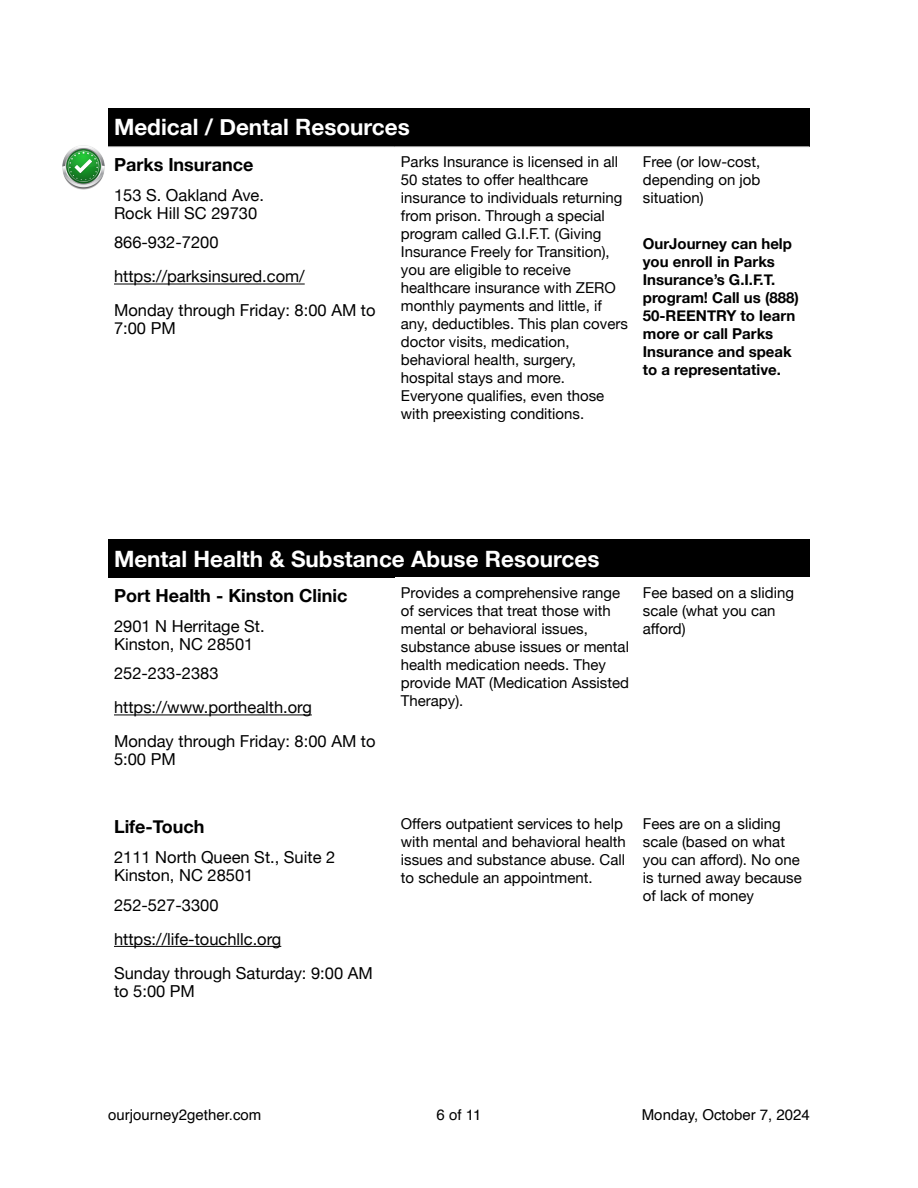
<style>
.page{position:relative;width:918px;height:1188px;background:#fff}
.page>*{position:absolute;margin:0;border:0;box-sizing:border-box;transform-origin:0 0}
.t1{font:700 22.5px "Helvetica Neue";color:#fff}
.t2{font:700 18px "Helvetica Neue";color:#000}
.t3{font:16.5px/34px "Helvetica Neue";color:#000}
.t4{font:15px/18px "Helvetica Neue";color:#000}
.t5{font:700 15px/18px "Helvetica Neue";color:#000}
.t6{font:15px "Helvetica";color:#000}
</style>
<div class="page">
<hr style="left:114px;top:284px;width:191px;height:1px;background:#000">
<div style="left:395px;top:108px;width:414px;height:39px;background:#000"></div>
<hr style="left:395px;top:146px;width:414px;height:1px;background:#a6a6a6">
<div style="left:108px;top:108px;width:287px;height:39px;background:#000"></div>
<hr style="left:108px;top:146px;width:287px;height:1px;background:#a6a6a6">
<div style="left:108px;top:539px;width:701px;height:39px;background:#000"></div>
<hr style="left:114px;top:715px;width:198px;height:1px;background:#000">
<hr style="left:114px;top:946px;width:167px;height:1px;background:#000">
<img style="left:62px;top:145px;width:43px;height:45px">
<h1 class="t1" style="left:114px;top:114px;width:297px">Medical / Dental Resources</h1>
<p class="t2" style="left:114px;top:153px;width:141px">Parks Insurance</p>
<p class="t4" style="left:401px;top:152px;width:228px">Parks Insurance is licensed in all<br>50 states to offer healthcare insurance to individuals returning from prison. Through a special program called G.I.F.T. (Giving<br>Insurance Freely for Transition), you are eligible to receive healthcare insurance with ZERO monthly payments and little, if any, deductibles. This plan covers doctor visits, medication, behavioral health, surgery, hospital stays and more.<br>Everyone qualifies, even those with preexisting conditions.</p>
<p class="t4" style="left:643px;top:152px;width:119px">Free (or low-cost, depending on job</p>
<p class="t3" style="left:114px;top:178px;width:152px">153 S. Oakland Ave.</p>
<p class="t4" style="left:643px;top:188px;width:62px">situation)</p>
<p class="t3" style="left:114px;top:198px;width:145px;line-height:29.5px">Rock Hill SC 29730<br>866-932-7200</p>
<p class="t5" style="left:643px;top:234px;width:158px">OurJourney can help you enroll in Parks<br>Insurance’s G.I.F.T. program! Call us (888)<br>50-REENTRY to learn more or call Parks<br>Insurance and speak to a representative.</p>
<p class="t3" style="left:114px;top:259px;width:263px">https://parksinsured.com/<br>Monday through Friday: 8:00 AM to</p>
<p class="t3" style="left:114px;top:311px;width:63px">7:00 PM</p>
<h1 class="t1" style="left:114px;top:545px;width:487px">Mental Health &amp; Substance Abuse Resources</h1>
<p class="t2" style="left:114px;top:584px;width:235px">Port Health - Kinston Clinic</p>
<p class="t4" style="left:401px;top:583px;width:230px">Provides a comprehensive range of services that treat those with mental or behavioral issues, substance abuse issues or mental health medication needs. They provide MAT (Medication Assisted<br>Therapy).</p>
<p class="t4" style="left:643px;top:583px;width:153px">Fee based on a sliding scale (what you can</p>
<p class="t3" style="left:114px;top:609px;width:152px">2901 N Herritage St.</p>
<p class="t4" style="left:643px;top:619px;width:44px">afford)</p>
<p class="t3" style="left:114px;top:629px;width:141px;line-height:29.5px">Kinston, NC 28501<br>252-233-2383</p>
<p class="t3" style="left:114px;top:690px;width:263px">https://www.porthealth.org<br>Monday through Friday: 8:00 AM to</p>
<p class="t3" style="left:114px;top:742px;width:63px">5:00 PM</p>
<p class="t2" style="left:114px;top:816px;width:92px">Life-Touch</p>
<p class="t4" style="left:401px;top:815px;width:227px">Offers outpatient services to help with mental and behavioral health issues and substance abuse. Call to schedule an appointment.</p>
<p class="t4" style="left:643px;top:815px;width:160px">Fees are on a sliding scale (based on what you can afford). No one is turned away because of lack of money</p>
<p class="t3" style="left:114px;top:848px;width:223px;line-height:18px">2111 North Queen St., Suite 2<br>Kinston, NC 28501</p>
<p class="t3" style="left:114px;top:888px;width:260px">252-527-3300 https://life-touchllc.org<br>Sunday through Saturday: 9:00 AM</p>
<p class="t3" style="left:114px;top:974px;width:83px">to 5:00 PM</p>
<p class="t6" style="left:108px;top:1108px;width:155px">ourjourney2gether.com</p>
<p class="t6" style="left:437px;top:1108px;width:46px">6 of 11</p>
<p class="t6" style="left:642px;top:1108px;width:170px">Monday, October 7, 2024</p>
</div>
